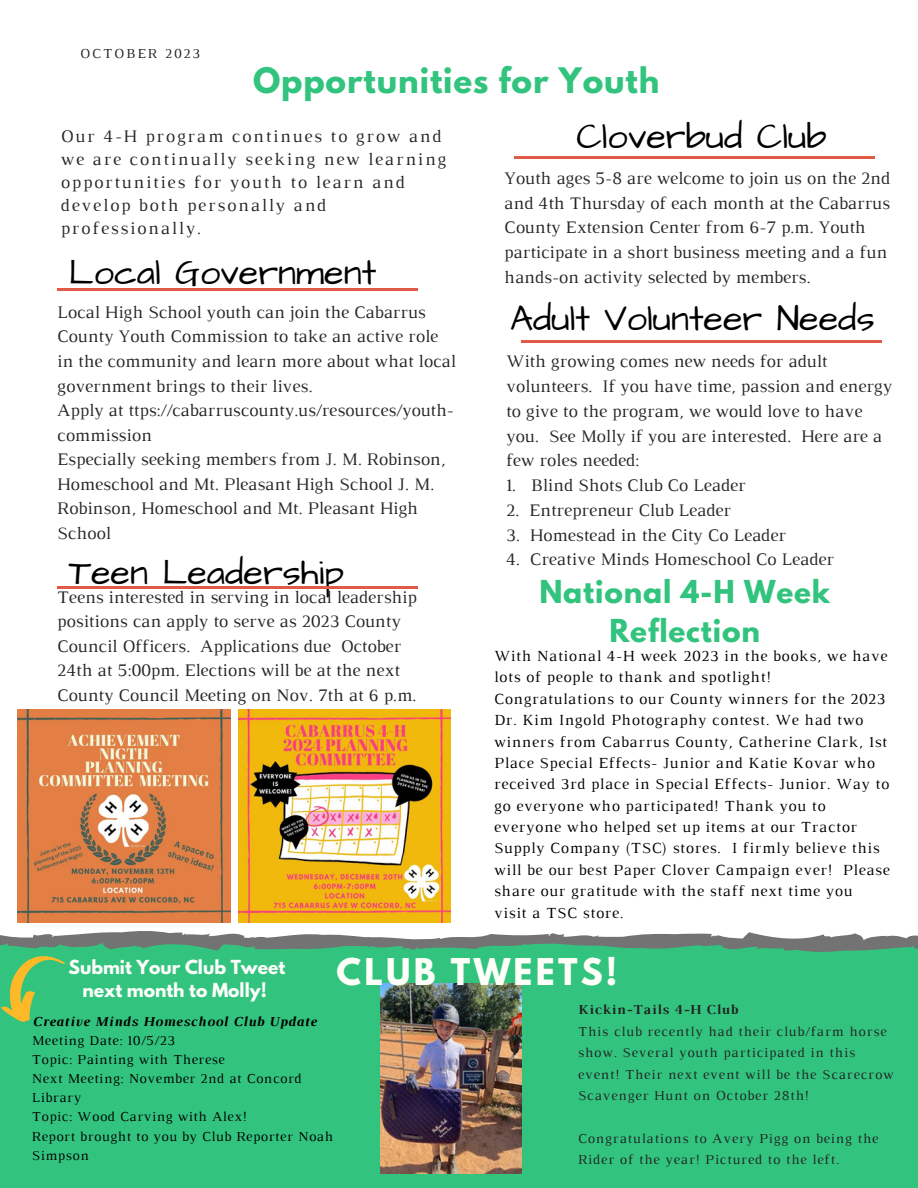
<style>
.page{position:relative;width:918px;height:1188px;background:#fff}
.page>*{position:absolute;margin:0;border:0;box-sizing:border-box;transform-origin:0 0}
.t1{font:36px "Architects Daughter";color:#000}
.t2{font:700 32.7px "League Spartan";letter-spacing:.1em;color:#fffff9}
.t3{font:700 31.2px "League Spartan";letter-spacing:.03em;color:#32c47e}
.t4{font:700 28.05px "League Spartan";letter-spacing:.03em;color:#32c47e}
.t5{font:18px/24.6px "Luthier";color:#262626}
.t6{font:18px/22.8px "Luthier";letter-spacing:.1em;color:#262626}
.t7{font:700 17.1px/23.7px "League Spartan";color:#fdfdfb;text-align:center}
.t8{font:15.75px/21.3px "Luthier";letter-spacing:.045em;color:#000}
.t9{font:13.95px/21.3px "Luthier";letter-spacing:.065em;color:#222}
.t10{font:13.95px/19.2px "Luthier";letter-spacing:.045em;color:#000}
.t11{font:italic 700 13.95px "Luthier";letter-spacing:.045em;color:#000}
.t12{font:700 13.95px "Luthier";letter-spacing:.065em;color:#222}
.t13{font:13.95px "Luthier";letter-spacing:.14em;color:#222}
</style>
<div class="page">
<div style="left:0;top:941px;width:918px;height:247px;background:#32c47e"></div>
<hr style="left:515px;top:156px;width:360px;height:2px;background:#e05a47">
<hr style="left:57px;top:289px;width:361px;height:2px;background:#e05a47">
<hr style="left:57px;top:587px;width:361px;height:2px;background:#e05a47">
<hr style="left:521px;top:340px;width:361px;height:2px;background:#e05a47">
<svg style="left:0;top:931px;width:918px;height:91px"></svg>
<img style="left:380px;top:984px;width:142px;height:190px">
<img style="left:18px;top:709px;width:213px;height:213px">
<img style="left:238px;top:709px;width:213px;height:213px">
<p class="t13" style="left:80px;top:49px;width:121px">OCTOBER 2023</p>
<p class="t3" style="left:253px;top:64px;width:408px">Opportunities for Youth</p>
<p class="t6" style="left:61px;top:126px;width:387px">Our 4-H program continues to grow and we are continually seeking new learning opportunities for youth to learn and develop both personally and professionally.</p>
<p class="t1" style="left:69px;top:249px;width:309px">Local Government</p>
<p class="t5" style="left:57px;top:301px;width:400px">Local High School youth can join the Cabarrus County Youth Commission to take an active role in the community and learn more about what local government brings to their lives.</p>
<p class="t5" style="left:57px;top:399px;width:398px">Apply at ttps://cabarruscounty.us/resources/youth&shy;commission</p>
<p class="t5" style="left:57px;top:448px;width:390px">Especially seeking members from J. M. Robinson, Homeschool and Mt. Pleasant High School J. M.<br>Robinson, Homeschool and Mt. Pleasant High School</p>
<p class="t1" style="left:69px;top:549px;width:277px">Teen Leadership</p>
<p class="t5" style="left:57px;top:586px;width:361px">Teens interested in serving in local leadership positions can apply to serve as 2023 County Council Officers. Applications due October 24th at 5:00pm. Elections will be at the next County Council Meeting on Nov. 7th at 6 p.m.</p>
<p class="t1" style="left:576px;top:112px;width:252px">Cloverbud Club</p>
<p class="t5" style="left:504px;top:168px;width:387px">Youth ages 5-8 are welcome to join us on the 2nd and 4th Thursday of each month at the Cabarrus County Extension Center from 6-7 p.m. Youth participate in a short business meeting and a fun hands-on activity selected by members.</p>
<p class="t1" style="left:510px;top:295px;width:366px">Adult Volunteer Needs</p>
<p class="t5" style="left:506px;top:350px;width:388px">With growing comes new needs for adult volunteers. If you have time, passion and energy to give to the program, we would love to have you. See Molly if you are interested. Here are a few roles needed:</p>
<p class="t5" style="left:506px;top:474px;width:241px">1. Blind Shots Club Co Leader</p>
<p class="t5" style="left:506px;top:499px;width:227px">2. Entrepreneur Club Leader</p>
<p class="t5" style="left:506px;top:524px;width:281px">3. Homestead in the City Co Leader</p>
<p class="t5" style="left:506px;top:549px;width:330px">4. Creative Minds Homeschool Co Leader</p>
<p class="t4" style="left:539px;top:578px;width:292px">National 4-H Week</p>
<p class="t4" style="left:609px;top:616px;width:152px">Reflection</p>
<p class="t8" style="left:494px;top:646px;width:397px">With National 4-H week 2023 in the books, we have lots of people to thank and spotlight!<br>Congratulations to our County winners for the 2023<br>Dr. Kim Ingold Photography contest. We had two winners from Cabarrus County, Catherine Clark, 1st Place Special Effects- Junior and Katie Kovar who received 3rd place in Special Effects- Junior. Way to go everyone who participated! Thank you to everyone who helped set up items at our Tractor Supply Company (TSC) stores. I firmly believe this will be our best Paper Clover Campaign ever! Please share our gratitude with the staff next time you<br>visit a TSC store.</p>
<p class="t2" style="left:337px;top:955px;width:282px">CLUB TWEETS!</p>
<p class="t7" style="left:69px;top:957px;width:218px">Submit Your Club Tweet next month to Molly!</p>
<p class="t11" style="left:32px;top:1016px;width:286px">Creative Minds Homeschool Club Update</p>
<p class="t10" style="left:32px;top:1032px;width:145px">Meeting Date: 10/5/23</p>
<p class="t10" style="left:32px;top:1051px;width:195px">Topic: Painting with Therese</p>
<p class="t10" style="left:32px;top:1070px;width:271px">Next Meeting: November 2nd at Concord<br>Library</p>
<p class="t10" style="left:32px;top:1108px;width:216px">Topic: Wood Carving with Alex!</p>
<p class="t10" style="left:32px;top:1127px;width:303px">Report brought to you by Club Reporter Noah<br>Simpson</p>
<p class="t12" style="left:578px;top:1005px;width:161px">Kickin-Tails 4-H Club</p>
<p class="t9" style="left:578px;top:1022px;width:317px">This club recently had their club/farm horse show. Several youth participated in this event! Their next event will be the Scarecrow Scavenger Hunt on October 28th!</p>
<p class="t9" style="left:578px;top:1129px;width:302px">Congratulations to Avery Pigg on being the<br>Rider of the year! Pictured to the left.</p>
</div>
